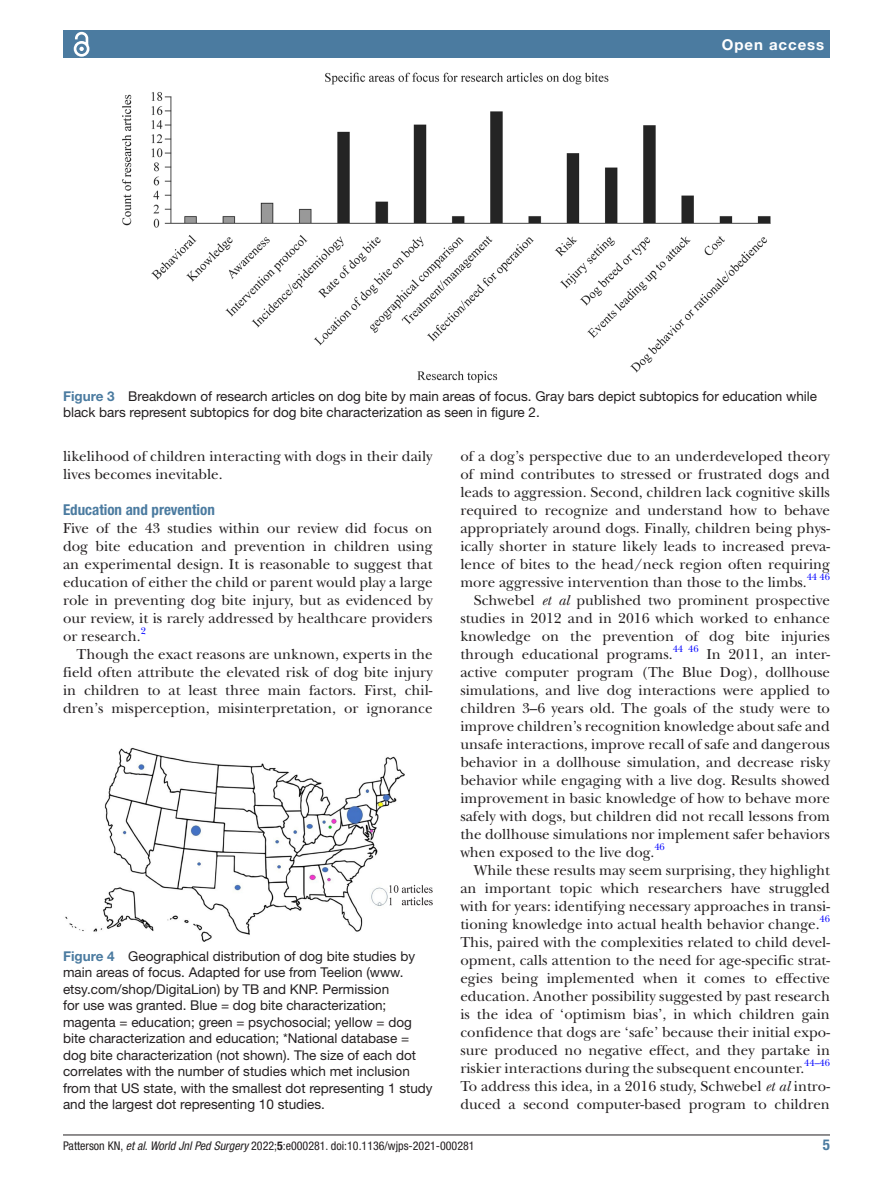
<style>
.page{position:relative;width:893px;height:1191px;background:#fff}
.page>*{position:absolute;margin:0;border:0;box-sizing:border-box;transform-origin:0 0}
.t1{font:15px/18px "New Baskerville";color:#231f20;text-align:justify}
.t2{font:700 condensed 15px "Helvetica Neue LT Std";color:#4b7ba0}
.t3{font:700 15px "Helvetica Neue LT Std";letter-spacing:.065em;color:#fff}
.t4{font:13.5px/16.5px "Helvetica Neue LT Std";color:#231f20}
.t5{font:condensed 12px "Helvetica Neue LT Std";color:#231f20}
.t6{font:9.9px "New Baskerville";color:#00f}
.s1{font-weight:700;color:#4b7ba0}
.s2{font-style:italic}
.s3{font-weight:700}
</style>
<div class="page">
<hr style="left:63px;top:1134px;width:767px;height:1px;background:#231f20">
<div style="left:63px;top:31px;width:767px;height:27px;background:#4b7ba0"></div>
<svg style="left:73px;top:31px;width:17px;height:26px"></svg>
<img style="left:122px;top:73px;width:649px;height:309px">
<img style="left:65px;top:747px;width:368px;height:195px">
<p class="t3" style="left:722px;top:35px;width:104px">Open access</p>
<p class="t4" style="left:63px;top:387px;width:756px"><span class="s1">Figure 3</span> Breakdown of research articles on dog bite by main areas of focus. Gray bars depict subtopics for education while black bars represent subtopics for dog bite characterization as seen in figure 2.</p>
<p class="t1" style="left:63px;top:447px;width:371px">likelihood of children interacting with dogs in their daily lives becomes inevitable.</p>
<p class="t2" style="left:63px;top:500px;width:153px">Education and prevention</p>
<p class="t1" style="left:63px;top:519px;width:371px">Five of the 43 studies within our review did focus on dog bite education and prevention in children using an experimental design. It is reasonable to suggest that education of either the child or parent would play a large role in preventing dog bite injury, but as evidenced by our review, it is rarely addressed by healthcare providers or research.</p>
<p class="t6" style="left:141px;top:625px;width:7px">2</p>
<p class="t1" style="left:63px;top:645px;width:371px;text-indent:14px">Though the exact reasons are unknown, experts in the field often attribute the elevated risk of dog bite injury in children to at least three main factors. First, chil&shy;dren’s misperception, misinterpretation, or ignorance</p>
<p class="t4" style="left:63px;top:947px;width:371px"><span class="s1">Figure 4</span> Geographical distribution of dog bite studies by main areas of focus. Adapted for use from Teelion (www. etsy.com/shop/DigitaLion) by TB and KNP. Permission<br>for use was granted. Blue = dog bite characterization; magenta = education; green = psychosocial; yellow = dog bite characterization and education; *National database = dog bite characterization (not shown). The size of each dot correlates with the number of studies which met inclusion from that US state, with the smallest dot representing 1 study and the largest dot representing 10 studies.</p>
<p class="t1" style="left:460px;top:447px;width:371px">of a dog’s perspective due to an underdeveloped theory of mind contributes to stressed or frustrated dogs and leads to aggression. Second, children lack cognitive skills required to recognize and understand how to behave appropriately around dogs. Finally, children being phys&shy;ically shorter in stature likely leads to increased preva&shy;lence of bites to the head/neck region often requiring more aggressive intervention than those to the limbs.</p>
<p class="t6" style="left:807px;top:571px;width:25px">44 46</p>
<p class="t1" style="left:460px;top:591px;width:371px;text-indent:14px">Schwebel <span class="s2">et al</span> published two prominent prospective studies in 2012 and in 2016 which worked to enhance knowledge on the prevention of dog bite injuries through educational programs.</p>
<p class="t6" style="left:673px;top:643px;width:27px">44 46</p>
<p class="t1" style="left:460px;top:645px;width:371px;text-indent:246px">In 2011, an inter&shy;active computer program (The Blue Dog), dollhouse simulations, and live dog interactions were applied to children 3–6 years old. The goals of the study were to improve children’s recognition knowledge about safe and unsafe interactions, improve recall of safe and dangerous behavior in a dollhouse simulation, and decrease risky behavior while engaging with a live dog. Results showed improvement in basic knowledge of how to behave more safely with dogs, but children did not recall lessons from the dollhouse simulations nor implement safer behaviors when exposed to the live dog.<sup>46</sup></p>
<p class="t1" style="left:460px;top:861px;width:371px;text-indent:14px">While these results may seem surprising, they highlight an important topic which researchers have struggled with for years: identifying necessary approaches in transi&shy;tioning knowledge into actual health behavior change.</p>
<p class="t6" style="left:820px;top:913px;width:12px">46</p>
<p class="t1" style="left:460px;top:933px;width:371px">This, paired with the complexities related to child devel&shy;opment, calls attention to the need for age-specific strat&shy;egies being implemented when it comes to effective education. Another possibility suggested by past research is the idea of ‘optimism bias’, in which children gain confidence that dogs are ‘safe’ because their initial expo&shy;sure produced no negative effect, and they partake in riskier interactions during the subsequent encounter.<sup>44–46<br></sup>To address this idea, in a 2016 study, Schwebel <span class="s2">et al</span> intro&shy;duced a second computer-based program to children</p>
<p class="t5" style="left:63px;top:1138px;width:413px">Patterson KN, <span class="s2">et al</span>. <span class="s2">World Jnl Ped Surgery</span> 2022;<span class="s3">5</span>:e000281. doi:10.1136/wjps-2021-000281</p>
<p class="t2" style="left:823px;top:1135px;width:9px">5</p>
</div>
